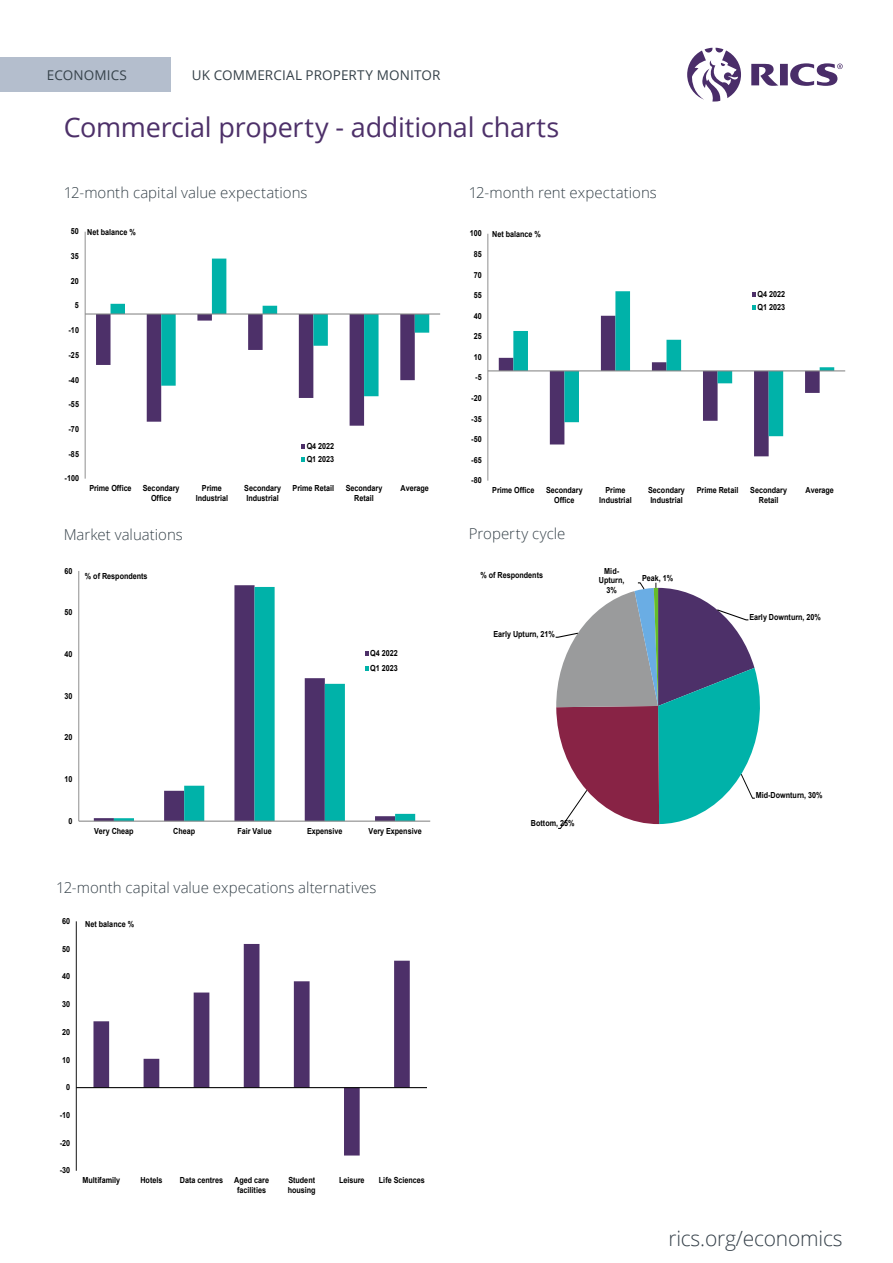
<style>
.page{position:relative;width:893px;height:1263px;background:#fff}
.page>*{position:absolute;margin:0;border:0;box-sizing:border-box;transform-origin:0 0}
.t1{font:27px "Open Sans";letter-spacing:-.01em;color:#4d3069}
.t2{font:300 21px "Open Sans";letter-spacing:-.01em;color:#36414a}
.Chart_description_te{font:300 15px "Open Sans";color:#36424a}
.t3{font:13.5px "Open Sans";letter-spacing:.01em;color:#36424a}
.t4{font:700 8.4px/9.6px "Arial";color:#000;text-align:center;scale:.86 1}
</style>
<div class="page">
<div style="left:0;top:58px;width:171px;height:34px;background:#b4becd"></div>
<svg style="left:687px;top:48px;width:156px;height:54px"></svg>
<svg style="left:96px;top:259px;width:333px;height:167px"></svg>
<hr style="left:85px;top:232px;width:1px;height:247px;background:#868686">
<hr style="left:85px;top:314px;width:355px;height:1px;background:#868686">
<svg style="left:301px;top:444px;width:4px;height:4px"></svg>
<svg style="left:301px;top:457px;width:4px;height:4px"></svg>
<svg style="left:499px;top:357px;width:285px;height:99px"></svg>
<svg style="left:513px;top:291px;width:321px;height:145px"></svg>
<hr style="left:488px;top:234px;width:1px;height:247px;background:#868686">
<hr style="left:488px;top:371px;width:357px;height:1px;background:#868686">
<svg style="left:752px;top:292px;width:4px;height:4px"></svg>
<svg style="left:752px;top:305px;width:4px;height:4px"></svg>
<svg style="left:114px;top:587px;width:301px;height:234px"></svg>
<hr style="left:79px;top:571px;width:1px;height:250px;background:#868686">
<hr style="left:79px;top:821px;width:351px;height:1px;background:#868686">
<svg style="left:365px;top:651px;width:4px;height:5px"></svg>
<svg style="left:365px;top:667px;width:4px;height:4px"></svg>
<svg style="left:555px;top:582px;width:205px;height:247px"></svg>
<svg style="left:93px;top:944px;width:317px;height:211px"></svg>
<hr style="left:76px;top:921px;width:1px;height:250px;background:#000">
<hr style="left:76px;top:1087px;width:351px;height:1px;background:#000">
<h3 class="t3" style="left:47px;top:66px;width:82px">ECONOMICS</h3>
<h3 class="t3" style="left:192px;top:66px;width:250px">UK COMMERCIAL PROPERTY MONITOR</h3>
<p class="t1" style="left:64px;top:108px;width:497px">Commercial property - additional charts</p>
<p class="Chart_description_te" style="left:64px;top:182px;width:245px">12-month capital value expectations</p>
<p class="Chart_description_te" style="left:469px;top:182px;width:190px">12-month rent expectations</p>
<p class="t4" style="left:71px;top:227px;width:11px">50</p>
<p class="t4" style="left:71px;top:251px;width:11px">35</p>
<p class="t4" style="left:71px;top:276px;width:11px">20</p>
<p class="t4" style="left:75px;top:301px;width:6px">5</p>
<p class="t4" style="left:69px;top:325px;width:14px">-10</p>
<p class="t4" style="left:69px;top:350px;width:14px">-25</p>
<p class="t4" style="left:69px;top:375px;width:14px">-40</p>
<p class="t4" style="left:69px;top:400px;width:14px">-55</p>
<p class="t4" style="left:69px;top:424px;width:14px">-70</p>
<p class="t4" style="left:69px;top:449px;width:14px">-85</p>
<p class="t4" style="left:65px;top:474px;width:18px">-100</p>
<p class="t4" style="left:87px;top:227px;width:58px">Net balance %</p>
<p class="t4" style="left:307px;top:440px;width:34px;line-height:12.9px;text-align:left">Q4 2022<br>Q1 2023</p>
<p class="t4" style="left:89px;top:484px;width:51px">Prime Office</p>
<p class="t4" style="left:143px;top:484px;width:44px">Secondary<br>Office</p>
<p class="t4" style="left:196px;top:484px;width:39px">Prime<br>Industrial</p>
<p class="t4" style="left:244px;top:484px;width:44px;text-align:left">Secondary<br>Industrial</p>
<p class="t4" style="left:293px;top:484px;width:50px">Prime Retail</p>
<p class="t4" style="left:346px;top:484px;width:44px">Secondary<br>Retail</p>
<p class="t4" style="left:401px;top:484px;width:35px">Average</p>
<p class="t4" style="left:470px;top:229px;width:15px">100</p>
<p class="t4" style="left:474px;top:249px;width:11px">85</p>
<p class="t4" style="left:474px;top:270px;width:11px">70</p>
<p class="t4" style="left:474px;top:290px;width:11px">55</p>
<p class="t4" style="left:474px;top:311px;width:11px">40</p>
<p class="t4" style="left:474px;top:332px;width:11px">25</p>
<p class="t4" style="left:474px;top:352px;width:11px">10</p>
<p class="t4" style="left:475px;top:373px;width:9px">-5</p>
<p class="t4" style="left:471px;top:393px;width:14px">-20</p>
<p class="t4" style="left:471px;top:414px;width:14px">-35</p>
<p class="t4" style="left:471px;top:434px;width:14px">-50</p>
<p class="t4" style="left:471px;top:455px;width:14px">-65</p>
<p class="t4" style="left:471px;top:476px;width:14px">-80</p>
<p class="t4" style="left:492px;top:229px;width:58px">Net balance %</p>
<p class="t4" style="left:757px;top:287px;width:34px;line-height:12.9px;text-align:left">Q4 2022<br>Q1 2023</p>
<p class="t4" style="left:492px;top:486px;width:51px">Prime Office</p>
<p class="t4" style="left:546px;top:486px;width:44px">Secondary<br>Office</p>
<p class="t4" style="left:599px;top:486px;width:39px">Prime<br>Industrial</p>
<p class="t4" style="left:648px;top:486px;width:44px;text-align:left">Secondary<br>Industrial</p>
<p class="t4" style="left:697px;top:486px;width:50px">Prime Retail</p>
<p class="t4" style="left:750px;top:486px;width:44px">Secondary<br>Retail</p>
<p class="t4" style="left:805px;top:486px;width:35px">Average</p>
<p class="Chart_description_te" style="left:64px;top:525px;width:121px">Market valuations</p>
<p class="Chart_description_te" style="left:469px;top:523px;width:98px">Property cycle</p>
<p class="t4" style="left:65px;top:566px;width:11px">60</p>
<p class="t4" style="left:65px;top:608px;width:11px">50</p>
<p class="t4" style="left:85px;top:571px;width:74px">% of Respondents</p>
<p class="t4" style="left:65px;top:649px;width:11px">40</p>
<p class="t4" style="left:65px;top:691px;width:11px">30</p>
<p class="t4" style="left:370px;top:646px;width:34px;line-height:15.3px;text-align:left">Q4 2022<br>Q1 2023</p>
<p class="t4" style="left:65px;top:733px;width:11px">20</p>
<p class="t4" style="left:65px;top:774px;width:11px">10</p>
<p class="t4" style="left:69px;top:816px;width:6px">0</p>
<p class="t4" style="left:94px;top:826px;width:48px">Very Cheap</p>
<p class="t4" style="left:173px;top:826px;width:27px">Cheap</p>
<p class="t4" style="left:237px;top:826px;width:41px">Fair Value</p>
<p class="t4" style="left:307px;top:826px;width:43px">Expensive</p>
<p class="t4" style="left:369px;top:826px;width:63px">Very Expensive</p>
<p class="Chart_description_te" style="left:56px;top:877px;width:322px">12-month capital value expecations alternatives</p>
<p class="t4" style="left:62px;top:916px;width:11px">60</p>
<p class="t4" style="left:62px;top:944px;width:11px">50</p>
<p class="t4" style="left:62px;top:972px;width:11px">40</p>
<p class="t4" style="left:62px;top:999px;width:11px">30</p>
<p class="t4" style="left:62px;top:1027px;width:11px">20</p>
<p class="t4" style="left:62px;top:1055px;width:11px">10</p>
<p class="t4" style="left:66px;top:1083px;width:6px">0</p>
<p class="t4" style="left:60px;top:1110px;width:14px">-10</p>
<p class="t4" style="left:60px;top:1138px;width:14px">-20</p>
<p class="t4" style="left:60px;top:1166px;width:14px">-30</p>
<p class="t4" style="left:85px;top:919px;width:58px">Net balance %</p>
<p class="t4" style="left:83px;top:1176px;width:45px">Multifamily</p>
<p class="t4" style="left:140px;top:1176px;width:27px">Hotels</p>
<p class="t4" style="left:180px;top:1176px;width:52px">Data centres</p>
<p class="t4" style="left:234px;top:1176px;width:42px">Aged care facilities</p>
<p class="t4" style="left:288px;top:1176px;width:34px;text-align:left">Student housing</p>
<p class="t4" style="left:339px;top:1176px;width:31px">Leisure</p>
<p class="t4" style="left:379px;top:1176px;width:55px">Life Sciences</p>
<p class="t4" style="left:599px;top:566px;width:31px">Mid-<br>Upturn,<br>3%</p>
<p class="t4" style="left:480px;top:571px;width:74px">% of Respondents</p>
<p class="t4" style="left:642px;top:573px;width:38px">Peak, 1%</p>
<p class="t4" style="left:493px;top:629px;width:73px">Early Upturn, 21%</p>
<p class="t4" style="left:531px;top:818px;width:52px">Bottom, 25%</p>
<p class="t4" style="left:749px;top:612px;width:85px">Early Downturn, 20%</p>
<p class="t4" style="left:756px;top:790px;width:79px">Mid-Downturn, 30%</p>
<h2 class="t2" style="left:668px;top:1223px;width:176px">rics.org/economics</h2>
</div>
